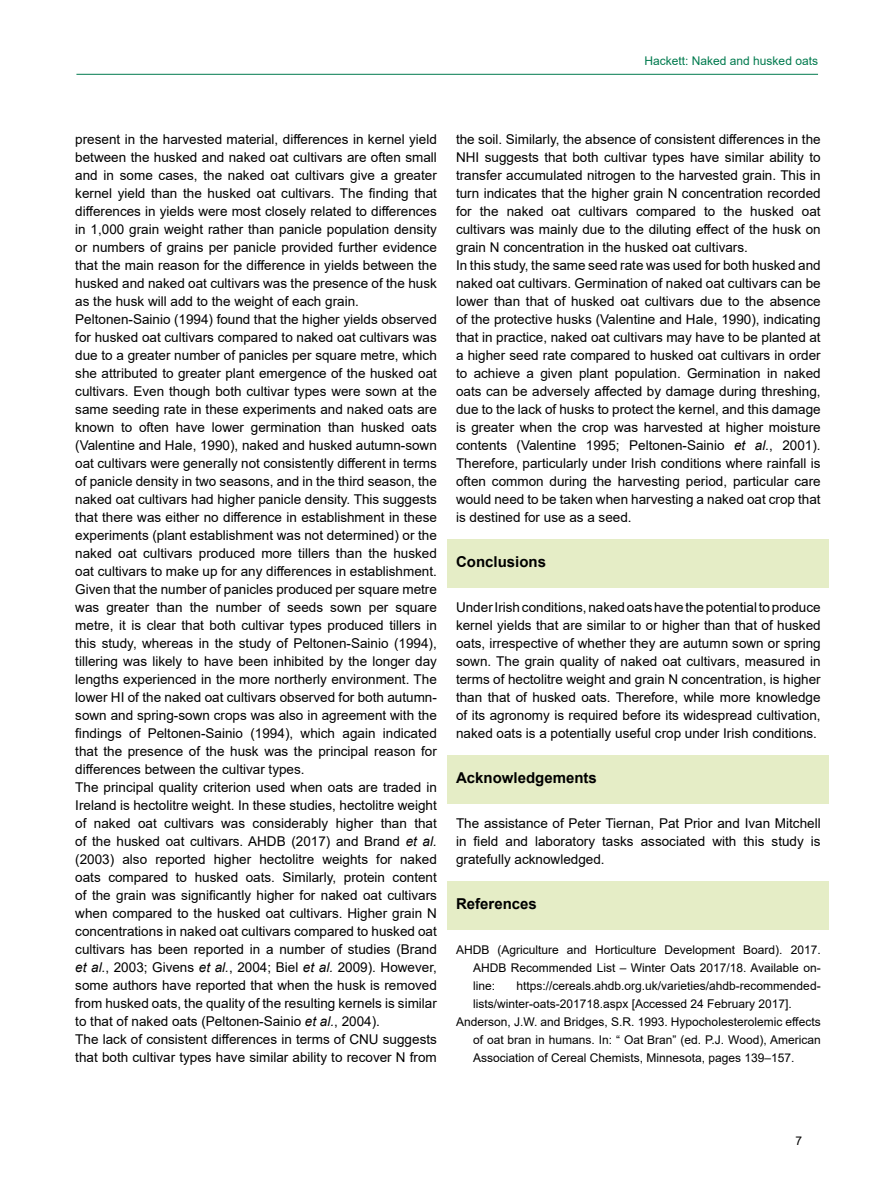
<style>
.page{position:relative;width:893px;height:1191px;background:#fff}
.page>*{position:absolute;margin:0;border:0;box-sizing:border-box;transform-origin:0 0}
.t1{font:700 15px "Arial";color:#000}
.t2{font:13.5px/18px "Arial";color:#000}
.t3{font:12px/18px "Arial";color:#000;text-align:justify}
.t4{font:12px "Arial";color:#007a4e}
.s1{font-style:italic}
</style>
<div class="page">
<hr style="left:76px;top:74px;width:742px;height:1px;background:#007a4e">
<div style="left:448px;top:539px;width:381px;height:48px;background:#e5edc6"></div>
<div style="left:448px;top:755px;width:381px;height:48px;background:#e5edc6"></div>
<div style="left:448px;top:881px;width:381px;height:48px;background:#e5edc6"></div>
<p class="t4" style="left:645px;top:53px;width:175px">Hackett: Naked and husked oats</p>
<p class="t2" style="left:75px;top:130px;width:363px">present in the harvested material, differences in kernel yield between the husked and naked oat cultivars are often small and in some cases, the naked oat cultivars give a greater kernel yield than the husked oat cultivars. The finding that differences in yields were most closely related to differences in 1,000 grain weight rather than panicle population density or numbers of grains per panicle provided further evidence that the main reason for the difference in yields between the husked and naked oat cultivars was the presence of the husk as the husk will add to the weight of each grain.<br>Peltonen-Sainio (1994) found that the higher yields observed for husked oat cultivars compared to naked oat cultivars was due to a greater number of panicles per square metre, which she attributed to greater plant emergence of the husked oat cultivars. Even though both cultivar types were sown at the same seeding rate in these experiments and naked oats are known to often have lower germination than husked oats (Valentine and Hale, 1990), naked and husked autumn-sown oat cultivars were generally not consistently different in terms of panicle density in two seasons, and in the third season, the naked oat cultivars had higher panicle density. This suggests that there was either no difference in establishment in these experiments (plant establishment was not determined) or the naked oat cultivars produced more tillers than the husked oat cultivars to make up for any differences in establishment.<br>Given that the number of panicles produced per square metre was greater than the number of seeds sown per square metre, it is clear that both cultivar types produced tillers in this study, whereas in the study of Peltonen-Sainio (1994), tillering was likely to have been inhibited by the longer day lengths experienced in the more northerly environment. The lower HI of the naked oat cultivars observed for both autumn&shy;sown and spring-sown crops was also in agreement with the findings of Peltonen-Sainio (1994), which again indicated that the presence of the husk was the principal reason for differences between the cultivar types.<br>The principal quality criterion used when oats are traded in Ireland is hectolitre weight. In these studies, hectolitre weight of naked oat cultivars was considerably higher than that of the husked oat cultivars. AHDB (2017) and Brand <span class="s1">et al. </span>(2003) also reported higher hectolitre weights for naked oats compared to husked oats. Similarly, protein content of the grain was significantly higher for naked oat cultivars when compared to the husked oat cultivars. Higher grain N concentrations in naked oat cultivars compared to husked oat cultivars has been reported in a number of studies (Brand <span class="s1">et al.</span>, 2003; Givens <span class="s1">et al.</span>, 2004; Biel <span class="s1">et al.</span> 2009). However, some authors have reported that when the husk is removed from husked oats, the quality of the resulting kernels is similar to that of naked oats (Peltonen-Sainio <span class="s1">et al.</span>, 2004).<br>The lack of consistent differences in terms of CNU suggests that both cultivar types have similar ability to recover N from</p>
<p class="t2" style="left:456px;top:130px;width:366px">the soil. Similarly, the absence of consistent differences in the NHI suggests that both cultivar types have similar ability to transfer accumulated nitrogen to the harvested grain. This in turn indicates that the higher grain N concentration recorded for the naked oat cultivars compared to the husked oat cultivars was mainly due to the diluting effect of the husk on grain N concentration in the husked oat cultivars.<br>In this study, the same seed rate was used for both husked and naked oat cultivars. Germination of naked oat cultivars can be lower than that of husked oat cultivars due to the absence of the protective husks (Valentine and Hale, 1990), indicating that in practice, naked oat cultivars may have to be planted at a higher seed rate compared to husked oat cultivars in order to achieve a given plant population. Germination in naked oats can be adversely affected by damage during threshing, due to the lack of husks to protect the kernel, and this damage is greater when the crop was harvested at higher moisture contents (Valentine 1995; Peltonen-Sainio <span class="s1">et al.</span>, 2001).<br>Therefore, particularly under Irish conditions where rainfall is often common during the harvesting period, particular care would need to be taken when harvesting a naked oat crop that is destined for use as a seed.</p>
<p class="t1" style="left:456px;top:551px;width:92px">Conclusions</p>
<p class="t2" style="left:456px;top:598px;width:366px;text-align:justify">Under Irish conditions, naked oats have the potential to produce kernel yields that are similar to or higher than that of husked oats, irrespective of whether they are autumn sown or spring sown. The grain quality of naked oat cultivars, measured in terms of hectolitre weight and grain N concentration, is higher than that of husked oats. Therefore, while more knowledge of its agronomy is required before its widespread cultivation, naked oats is a potentially useful crop under Irish conditions.</p>
<p class="t1" style="left:456px;top:767px;width:142px">Acknowledgements</p>
<p class="t2" style="left:456px;top:814px;width:366px;text-align:justify">The assistance of Peter Tiernan, Pat Prior and Ivan Mitchell in field and laboratory tasks associated with this study is gratefully acknowledged.</p>
<p class="t1" style="left:456px;top:893px;width:82px">References</p>
<p class="t3" style="left:473px;top:941px;width:349px;text-indent:-17px">AHDB (Agriculture and Horticulture Development Board). 2017.<br>AHDB Recommended List – Winter Oats 2017/18. Available on&shy;line:</p>
<p class="t3" style="left:516px;top:977px;width:306px">https://cereals.ahdb.org.uk/varieties/ahdb-recommended-</p>
<p class="t3" style="left:473px;top:995px;width:320px">lists/winter-oats-201718.aspx [Accessed 24 February 2017].</p>
<p class="t3" style="left:456px;top:1013px;width:366px">Anderson, J.W. and Bridges, S.R. 1993. Hypocholesterolemic effects</p>
<p class="t3" style="left:473px;top:1031px;width:349px">of oat bran in humans. In: “ Oat Bran” (ed. P.J. Wood), American</p>
<p class="t3" style="left:473px;top:1049px;width:323px">Association of Cereal Chemists, Minnesota, pages 139–157.</p>
<p class="t3" style="left:795px;top:1132px;width:8px">7</p>
</div>
